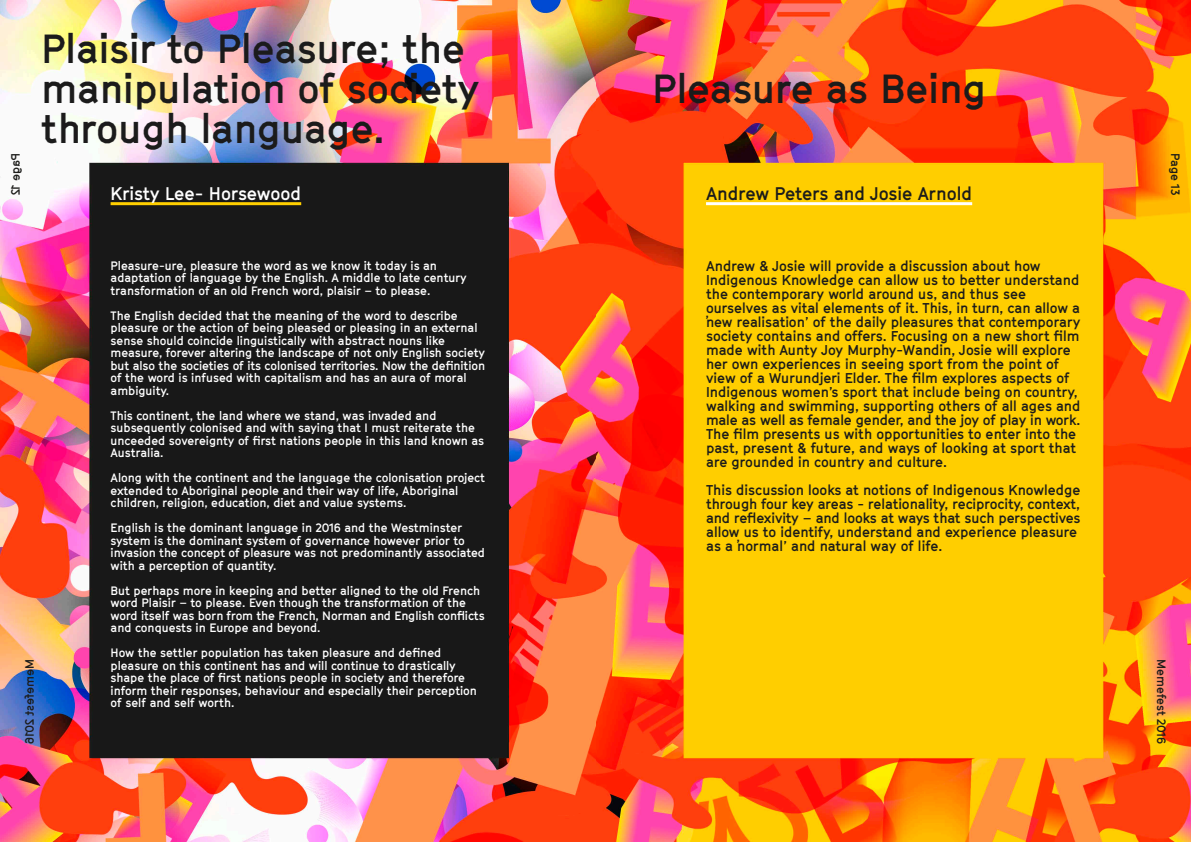
<style>
.page{position:relative;width:1191px;height:842px;background:#fff}
.page>*{position:absolute;margin:0;border:0;box-sizing:border-box;transform-origin:0 0}
.t1{font:700 40px/40px "GT Cinetype";color:#1b1b1b}
.t2{font:700 18px "GT Cinetype";color:#1c1c1a}
.t3{font:700 18px "GT Cinetype";color:#fff}
.t4{font:700 14px/14px "GT Cinetype";color:#1c1c1a}
.t5{font:700 12px/12.5px "GT Cinetype";color:#fff}
.t6{font:700 12px "GT Cinetype";color:#1c1c1a}
</style>
<div class="page">
<img style="left:0;top:0;width:1190px;height:842px">
<hr style="left:111px;top:202px;width:190px;height:3px;background:#ffcf00">
<hr style="left:706px;top:202px;width:266px;height:3px;background:#fff">
<svg style="left:25px;top:660px;width:9px;height:84px"></svg>
<svg style="left:11px;top:154px;width:11px;height:41px"></svg>
<h1 class="t1" style="left:41px;top:28px;width:440px">Plaisir to Pleasure; the manipulation of society through language.</h1>
<h1 class="t1" style="left:652px;top:68px;width:335px">Pleasure as Being</h1>
<h2 class="t3" style="left:111px;top:182px;width:192px">Kristy Lee- Horsewood</h2>
<h2 class="t2" style="left:706px;top:182px;width:268px">Andrew Peters and Josie Arnold</h2>
<p class="t5" style="left:111px;top:259px;width:358px">Pleasure-ure, pleasure the word as we know it today is an adaptation of language by the English. A middle to late century transformation of an old French word, plaisir – to please.</p>
<p class="t5" style="left:111px;top:309px;width:376px">The English decided that the meaning of the word to describe pleasure or the action of being pleased or pleasing in an external sense should coincide linguistically with abstract nouns like measure, forever altering the landscape of not only English society but also the societies of its colonised territories. Now the definition of the word is infused with capitalism and has an aura of moral ambiguity.</p>
<p class="t5" style="left:111px;top:409px;width:375px">This continent, the land where we stand, was invaded and subsequently colonised and with saying that I must reiterate the unceeded sovereignty of first nations people in this land known as Australia.</p>
<p class="t5" style="left:111px;top:471px;width:376px">Along with the continent and the language the colonisation project extended to Aboriginal people and their way of life, Aboriginal children, religion, education, diet and value systems.</p>
<p class="t5" style="left:111px;top:521px;width:376px">English is the dominant language in 2016 and the Westminster system is the dominant system of governance however prior to invasion the concept of pleasure was not predominantly associated with a perception of quantity.</p>
<p class="t5" style="left:111px;top:584px;width:375px">But perhaps more in keeping and better aligned to the old French word Plaisir – to please. Even though the transformation of the word itself was born from the French, Norman and English conflicts and conquests in Europe and beyond.</p>
<p class="t5" style="left:111px;top:646px;width:368px">How the settler population has taken pleasure and defined pleasure on this continent has and will continue to drastically shape the place of first nations people in society and therefore inform their responses, behaviour and especially their perception of self and self worth.</p>
<p class="t4" style="left:706px;top:259px;width:376px">Andrew &amp; Josie will provide a discussion about how Indigenous Knowledge can allow us to better understand the contemporary world around us, and thus see ourselves as vital elements of it. This, in turn, can allow a ‘new realisation’ of the daily pleasures that contemporary society contains and offers. Focusing on a new short film made with Aunty Joy Murphy-Wandin, Josie will explore her own experiences in seeing sport from the point of view of a Wurundjeri Elder. The film explores aspects of Indigenous women’s sport that include being on country, walking and swimming, supporting others of all ages and male as well as female gender, and the joy of play in work.<br>The film presents us with opportunities to enter into the past, present &amp; future, and ways of looking at sport that are grounded in country and culture.</p>
<p class="t4" style="left:706px;top:483px;width:376px">This discussion looks at notions of Indigenous Knowledge through four key areas - relationality, reciprocity, context, and refl exivity – and looks at ways that such perspectives allow us to identify, understand and experience pleasure as a ‘normal’ and natural way of life.</p>
<p class="t6" style="left:1182px;top:153px;width:44px;rotate:90deg">Page 13</p>
<p class="t6" style="left:1168px;top:659px;width:86px;rotate:90deg">Memefest 2016</p>
</div>
